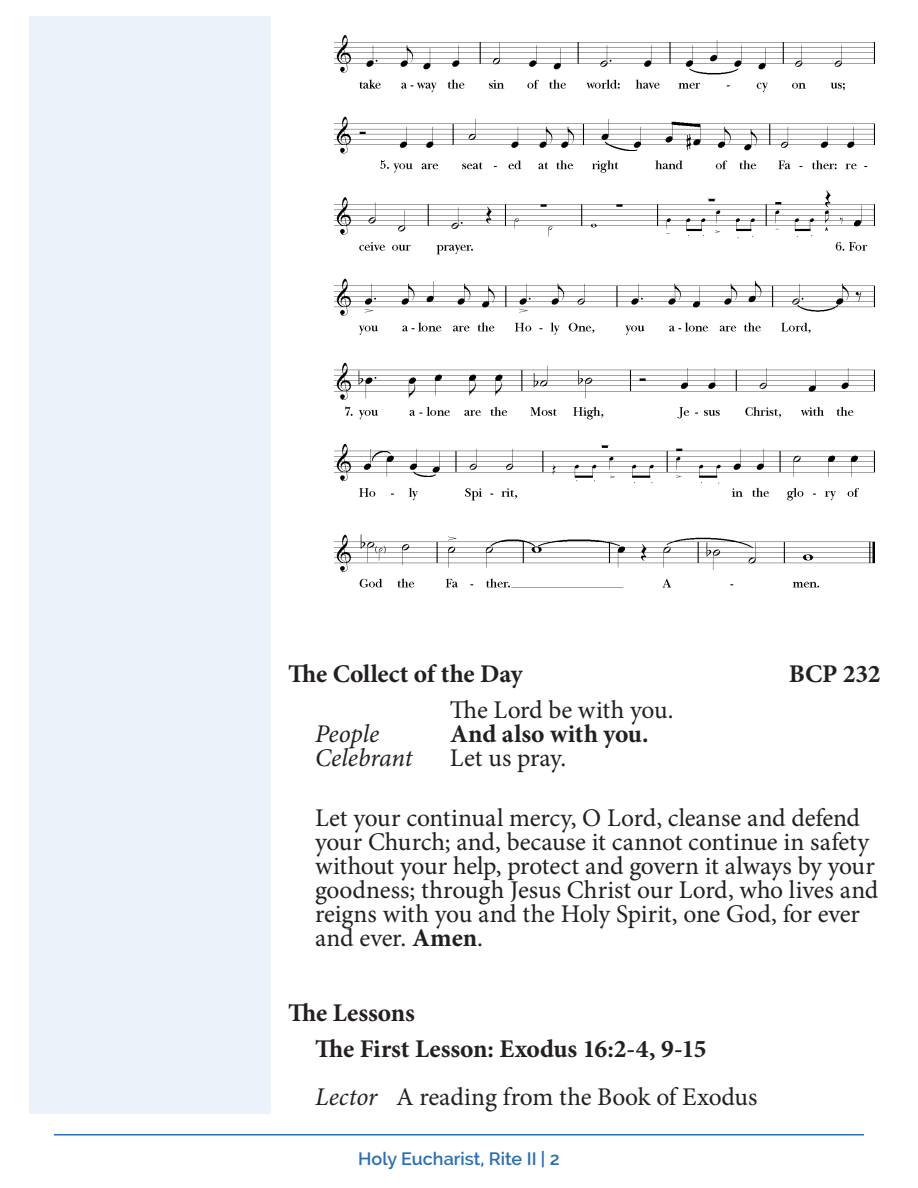
<style>
.page{position:relative;width:918px;height:1188px;background:#fff}
.page>*{position:absolute;margin:0;border:0;box-sizing:border-box;transform-origin:0 0}
.People{font:25.5px/24px "Minion Pro";letter-spacing:-.01em;color:#231f20}
.People-2{font:700 25.5px "Minion Pro";letter-spacing:-.005em;color:#231f20}
.t1{font:italic 25.5px "Minion Pro";letter-spacing:-.005em;color:#231f20}
.Section_Header{font:700 25.5px "Minion Pro";color:#231f20}
.t2{font:600 18px "Raleway";color:#296eb7}
.s1{font-weight:700}
.s2{font-style:italic}
</style>
<div class="page">
<hr style="left:54px;top:1134px;width:810px;height:2px;background:#296eb7">
<div style="left:29px;top:16px;width:242px;height:1098px;background:#ebf2f9"></div>
<img style="left:335px;top:34px;width:540px;height:467px">
<img style="left:335px;top:534px;width:540px;height:54px">
<p class="People-2" style="left:288px;top:656px;width:237px">The Collect of the Day</p>
<p class="People-2" style="left:789px;top:656px;width:93px">BCP 232</p>
<p class="People" style="left:450px;top:698px;width:225px">The Lord be with you.</p>
<p class="t1" style="left:315px;top:717px;width:66px">People</p>
<p class="People-2" style="left:450px;top:716px;width:200px">And also with you.</p>
<p class="t1" style="left:315px;top:741px;width:99px">Celebrant</p>
<p class="People" style="left:450px;top:746px;width:118px">Let us pray.</p>
<p class="People" style="left:315px;top:806px;width:565px">Let your continual mercy, O Lord, cleanse and defend your Church; and, because it cannot continue in safety without your help, protect and govern it always by your goodness; through Jesus Christ our Lord, who lives and reigns with you and the Holy Spirit, one God, for ever and ever. <span class="s1">Amen</span>.</p>
<p class="Section_Header" style="left:288px;top:995px;width:128px">The Lessons</p>
<p class="People-2" style="left:315px;top:1031px;width:393px">The First Lesson: Exodus 16:2-4, 9-15</p>
<p class="People" style="left:315px;top:1085px;width:444px"><span class="s2">Lector</span> A reading from the Book of Exodus</p>
<p class="t2" style="left:358px;top:1149px;width:203px">Holy Eucharist, Rite II | 2</p>
</div>
